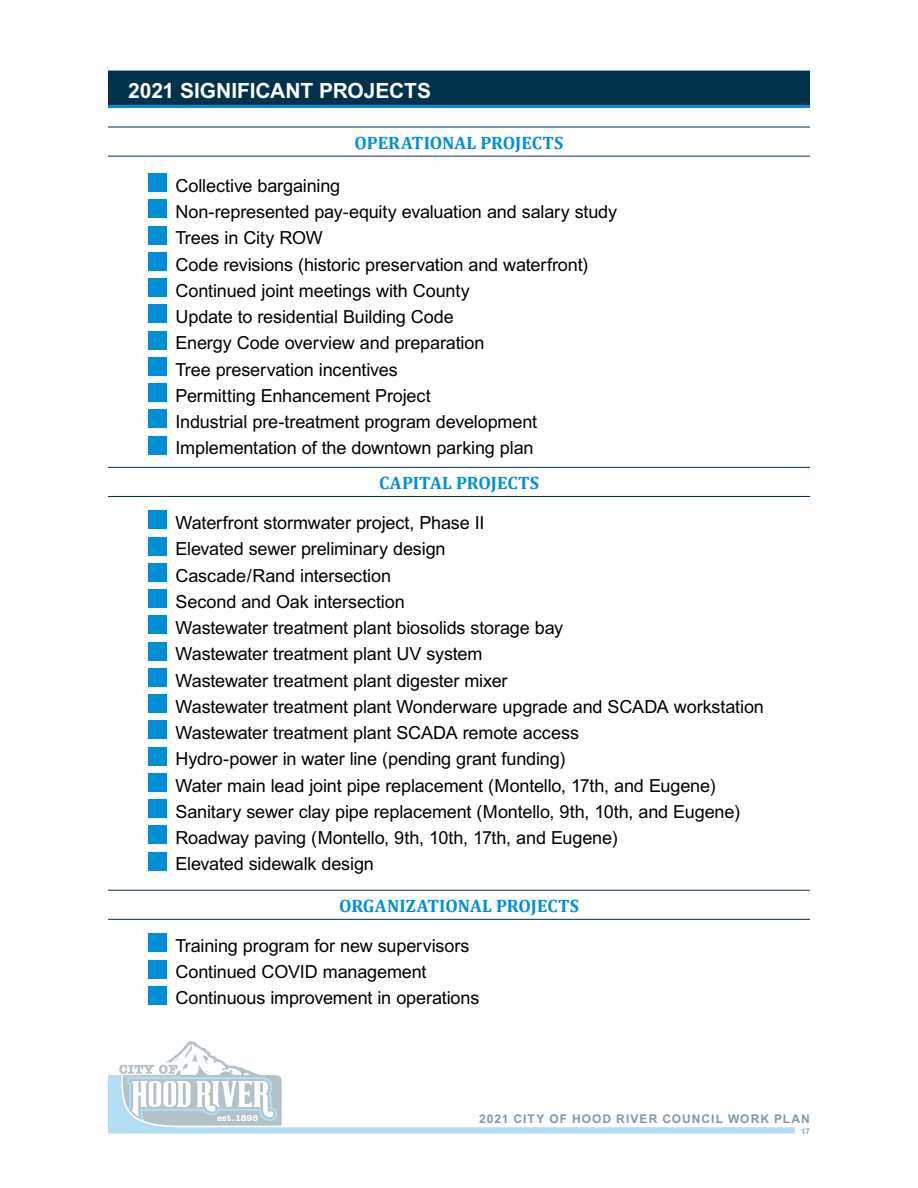
<style>
.page{position:relative;width:918px;height:1188px;background:#fff}
.page>*{position:absolute;margin:0;border:0;box-sizing:border-box;transform-origin:0 0}
.Blue_Bar{font:700 21px "M Arial";letter-spacing:-.005em;color:#fff}
.t1{font:18px "M Arial";letter-spacing:-.01em;color:#000}
.Paragraph_Style_5{font:700 18px "Cambria";letter-spacing:.005em;color:#008fd7}
.t2{font:700 12px "M Arial";letter-spacing:.085em;color:#00314d}
.t3{font:700 7.8px "M Arial";color:#6aa8de}
</style>
<div class="page">
<svg style="left:108px;top:1041px;width:687px;height:93px"></svg>
<hr style="left:108px;top:127px;width:702px;height:1px;background:#00314d">
<hr style="left:108px;top:156px;width:702px;height:1px;background:#00314d">
<hr style="left:108px;top:467px;width:702px;height:1px;background:#00314d">
<hr style="left:108px;top:496px;width:702px;height:1px;background:#00314d">
<hr style="left:108px;top:890px;width:702px;height:1px;background:#00314d">
<hr style="left:108px;top:919px;width:702px;height:1px;background:#00314d">
<div style="left:148px;top:173px;width:19px;height:19px;background:#008fd7"></div>
<div style="left:148px;top:200px;width:19px;height:18px;background:#008fd7"></div>
<div style="left:148px;top:226px;width:19px;height:18px;background:#008fd7"></div>
<div style="left:148px;top:252px;width:19px;height:19px;background:#008fd7"></div>
<div style="left:148px;top:278px;width:19px;height:19px;background:#008fd7"></div>
<div style="left:148px;top:305px;width:19px;height:18px;background:#008fd7"></div>
<div style="left:148px;top:331px;width:19px;height:18px;background:#008fd7"></div>
<div style="left:148px;top:357px;width:19px;height:19px;background:#008fd7"></div>
<div style="left:148px;top:383px;width:19px;height:19px;background:#008fd7"></div>
<div style="left:148px;top:410px;width:19px;height:18px;background:#008fd7"></div>
<div style="left:148px;top:436px;width:19px;height:18px;background:#008fd7"></div>
<div style="left:148px;top:511px;width:19px;height:18px;background:#008fd7"></div>
<div style="left:148px;top:537px;width:19px;height:18px;background:#008fd7"></div>
<div style="left:148px;top:563px;width:19px;height:19px;background:#008fd7"></div>
<div style="left:148px;top:589px;width:19px;height:19px;background:#008fd7"></div>
<div style="left:148px;top:616px;width:19px;height:18px;background:#008fd7"></div>
<div style="left:148px;top:642px;width:19px;height:18px;background:#008fd7"></div>
<div style="left:148px;top:668px;width:19px;height:19px;background:#008fd7"></div>
<div style="left:148px;top:694px;width:19px;height:19px;background:#008fd7"></div>
<div style="left:148px;top:721px;width:19px;height:18px;background:#008fd7"></div>
<div style="left:148px;top:747px;width:19px;height:18px;background:#008fd7"></div>
<div style="left:148px;top:773px;width:19px;height:19px;background:#008fd7"></div>
<div style="left:148px;top:799px;width:19px;height:19px;background:#008fd7"></div>
<div style="left:148px;top:826px;width:19px;height:18px;background:#008fd7"></div>
<div style="left:148px;top:852px;width:19px;height:18px;background:#008fd7"></div>
<div style="left:148px;top:934px;width:19px;height:18px;background:#008fd7"></div>
<div style="left:148px;top:960px;width:19px;height:18px;background:#008fd7"></div>
<div style="left:148px;top:986px;width:19px;height:18px;background:#008fd7"></div>
<hr style="left:108px;top:105px;width:702px;height:3px;background:#008fd7">
<div style="left:108px;top:71px;width:702px;height:34px;background:#00314d"></div>
<p class="Blue_Bar" style="left:128px;top:78px;width:304px">2021 SIGNIFICANT PROJECTS</p>
<p class="Paragraph_Style_5" style="left:355px;top:132px;width:210px">OPERATIONAL PROJECTS</p>
<p class="t1" style="left:176px;top:175px;width:166px">Collective bargaining</p>
<p class="t1" style="left:176px;top:201px;width:443px">Non-represented pay-equity evaluation and salary study</p>
<p class="t1" style="left:176px;top:228px;width:149px">Trees in City ROW</p>
<p class="t1" style="left:176px;top:254px;width:415px">Code revisions (historic preservation and waterfront)</p>
<p class="t1" style="left:176px;top:280px;width:296px">Continued joint meetings with County</p>
<p class="t1" style="left:176px;top:306px;width:280px">Update to residential Building Code</p>
<p class="t1" style="left:176px;top:333px;width:310px">Energy Code overview and preparation</p>
<p class="t1" style="left:176px;top:359px;width:224px">Tree preservation incentives</p>
<p class="t1" style="left:176px;top:385px;width:257px">Permitting Enhancement Project</p>
<p class="t1" style="left:176px;top:411px;width:363px">Industrial pre-treatment program development</p>
<p class="t1" style="left:176px;top:438px;width:360px">Implementation of the downtown parking plan</p>
<p class="Paragraph_Style_5" style="left:379px;top:472px;width:162px">CAPITAL PROJECTS</p>
<p class="t1" style="left:176px;top:512px;width:311px">Waterfront stormwater project, Phase II</p>
<p class="t1" style="left:176px;top:539px;width:272px">Elevated sewer preliminary design</p>
<p class="t1" style="left:176px;top:565px;width:217px">Cascade/Rand intersection</p>
<p class="t1" style="left:176px;top:591px;width:231px">Second and Oak intersection</p>
<p class="t1" style="left:176px;top:617px;width:389px">Wastewater treatment plant biosolids storage bay</p>
<p class="t1" style="left:176px;top:644px;width:308px">Wastewater treatment plant UV system</p>
<p class="t1" style="left:176px;top:670px;width:334px">Wastewater treatment plant digester mixer</p>
<p class="t1" style="left:176px;top:696px;width:590px">Wastewater treatment plant Wonderware upgrade and SCADA workstation</p>
<p class="t1" style="left:176px;top:722px;width:405px">Wastewater treatment plant SCADA remote access</p>
<p class="t1" style="left:176px;top:749px;width:392px">Hydro-power in water line (pending grant funding)</p>
<p class="t1" style="left:176px;top:775px;width:542px">Water main lead joint pipe replacement (Montello, 17th, and Eugene)</p>
<p class="t1" style="left:176px;top:801px;width:566px">Sanitary sewer clay pipe replacement (Montello, 9th, 10th, and Eugene)</p>
<p class="t1" style="left:176px;top:827px;width:444px">Roadway paving (Montello, 9th, 10th, 17th, and Eugene)</p>
<p class="t1" style="left:176px;top:854px;width:200px">Elevated sidewalk design</p>
<p class="Paragraph_Style_5" style="left:339px;top:895px;width:241px">ORGANIZATIONAL PROJECTS</p>
<p class="t1" style="left:176px;top:935px;width:296px">Training program for new supervisors</p>
<p class="t1" style="left:176px;top:962px;width:253px">Continued COVID management</p>
<p class="t1" style="left:176px;top:988px;width:305px">Continuous improvement in operations</p>
<p class="t2" style="left:479px;top:1112px;width:332px">2021 CITY OF HOOD RIVER COUNCIL WORK PLAN</p>
<p class="t3" style="left:801px;top:1127px;width:10px">17</p>
</div>
